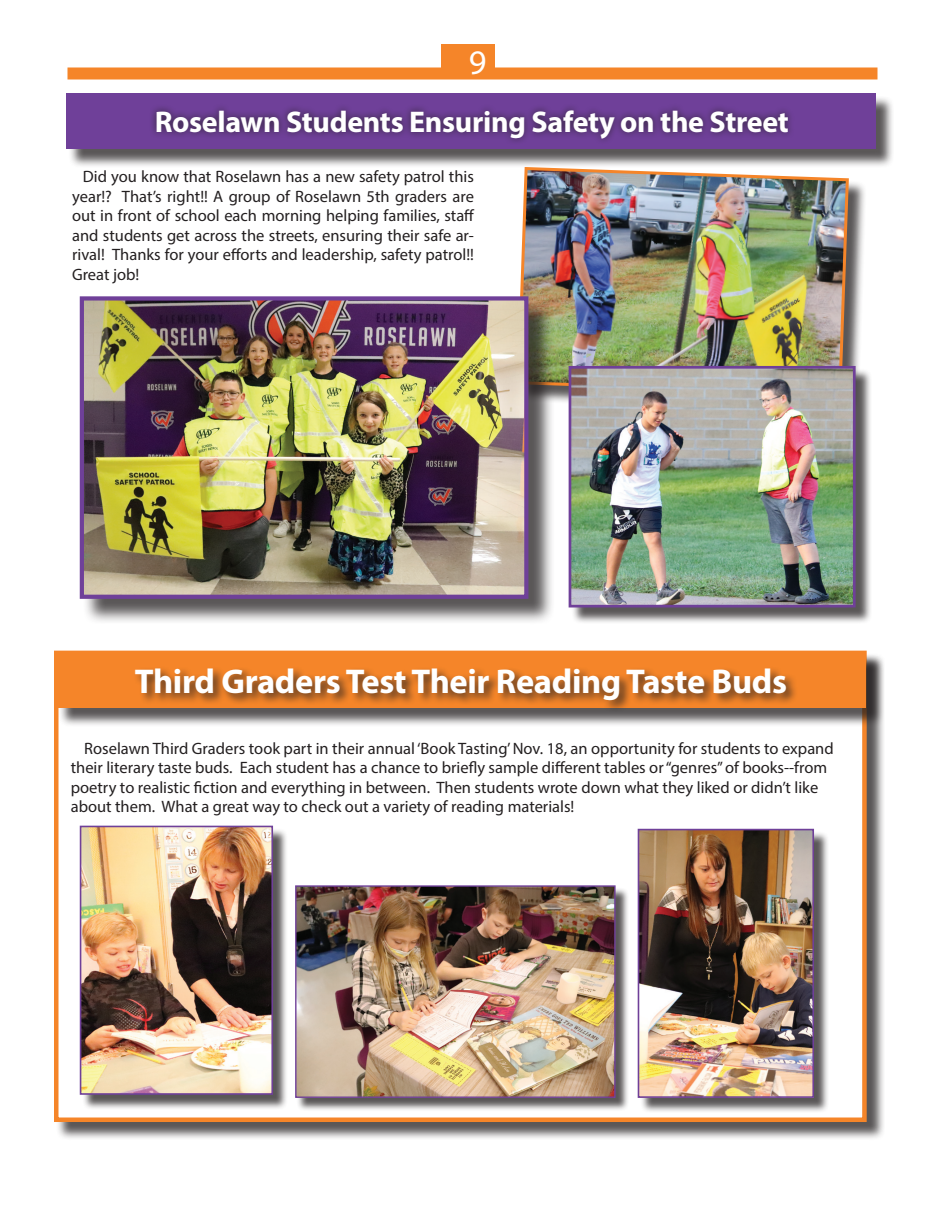
<style>
.page{position:relative;width:945px;height:1215px;background:#fff}
.page>*{position:absolute;margin:0;border:0;box-sizing:border-box;transform-origin:0 0}
.t1{font:700 34.5px "Myriad Pro";letter-spacing:-.01em;color:#fff}
.t2{font:34.5px "Myriad Pro";color:#fff}
.t3{font:700 30px "Myriad Pro";letter-spacing:-.01em;color:#fff}
.t4{font:16.5px/19.5px "Myriad Pro";color:#231f20;text-align:justify}
</style>
<div class="page">
<div style="left:68px;top:68px;width:810px;height:12px;background:#f58529"></div>
<div style="left:441px;top:44px;width:54px;height:35px;background:#f58529"></div>
<div style="left:68px;top:96px;width:827px;height:72px;background:#231f20;opacity:.75"></div>
<div style="left:66px;top:93px;width:810px;height:56px;background:#6f4099"></div>
<div style="left:149px;top:103px;width:647px;height:42px;background:#231f20;opacity:.75"></div>
<div style="left:520px;top:170px;width:347px;height:244px;background:#231f20;opacity:.75"></div>
<img style="left:516px;top:165px;width:334px;height:232px">
<div style="left:83px;top:300px;width:472px;height:325px;background:#231f20;opacity:.75"></div>
<img style="left:85px;top:301px;width:438px;height:293px">
<div style="left:80px;top:296px;width:448px;height:303px;border:4px solid #6f4099"></div>
<div style="left:571px;top:368px;width:301px;height:256px;background:#231f20;opacity:.75"></div>
<img style="left:573px;top:370px;width:279px;height:233px">
<div style="left:569px;top:366px;width:287px;height:241px;border:3px solid #6f4099"></div>
<div style="left:56px;top:653px;width:829px;height:488px;background:#231f20;opacity:.75"></div>
<div style="left:54px;top:651px;width:813px;height:471px;background:#fff;border:4px solid #f58529"></div>
<div style="left:58px;top:654px;width:827px;height:73px;background:#231f20;opacity:.75"></div>
<div style="left:56px;top:652px;width:810px;height:56px;background:#f58529"></div>
<div style="left:133px;top:666px;width:665px;height:47px;background:#231f20;opacity:.75"></div>
<div style="left:297px;top:887px;width:332px;height:224px;background:#231f20;opacity:.75"></div>
<img style="left:297px;top:887px;width:317px;height:209px">
<div style="left:295px;top:885px;width:321px;height:213px;border:1px solid #6f4099"></div>
<div style="left:82px;top:828px;width:206px;height:282px;background:#231f20;opacity:.75"></div>
<img style="left:83px;top:829px;width:187px;height:263px">
<div style="left:80px;top:826px;width:193px;height:269px;border:2px solid #6f4099"></div>
<div style="left:640px;top:831px;width:189px;height:282px;background:#231f20;opacity:.75"></div>
<img style="left:641px;top:832px;width:170px;height:263px">
<div style="left:638px;top:829px;width:176px;height:269px;border:2px solid #6f4099"></div>
<h1 class="t2" style="left:469px;top:41px;width:19px">9</h1>
<h2 class="t3" style="left:155px;top:103px;width:636px">Roselawn Students Ensuring Safety on the Street</h2>
<p class="t4" style="left:72px;top:167px;width:404px;text-indent:11px">Did you know that Roselawn has a new safety patrol this year!? That’s right!! A group of Roselawn 5th graders are out in front of school each morning helping families, staff and students get across the streets, ensuring their safe ar&shy;rival! Thanks for your efforts and leadership, safety patrol!!<br>Great job!</p>
<h1 class="t1" style="left:135px;top:659px;width:654px">Third Graders Test Their Reading Taste Buds</h1>
<p class="t4" style="left:71px;top:738px;width:765px;text-align:left;text-indent:13px">Roselawn Third Graders took part in their annual ‘Book Tasting’ Nov. 18, an opportunity for students to expand their literary taste buds. Each student has a chance to briefly sample different tables or “genres” of books--from poetry to realistic fiction and everything in between. Then students wrote down what they liked or didn’t like about them. What a great way to check out a variety of reading materials!</p>
</div>
